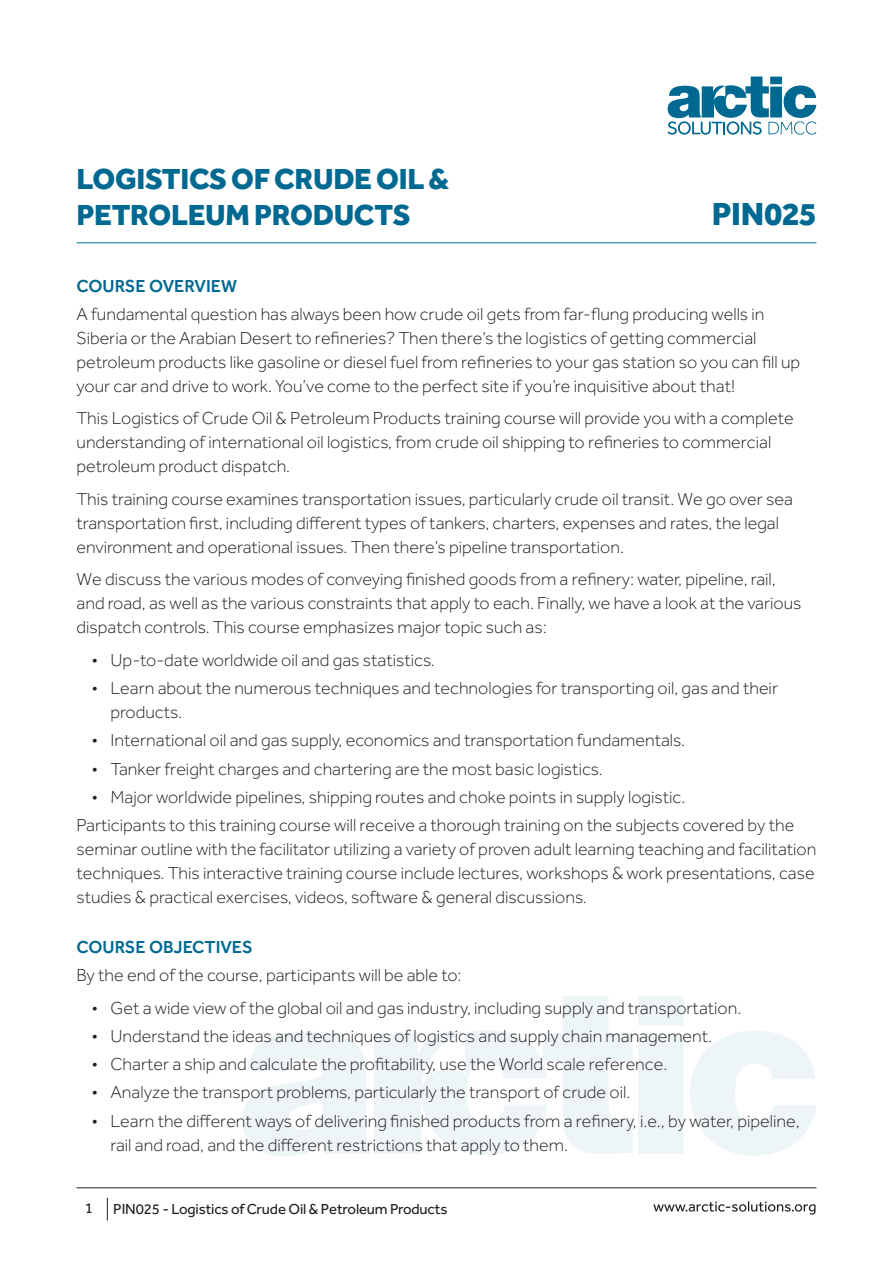
<style>
.page{position:relative;width:893px;height:1263px;background:#fff}
.page>*{position:absolute;margin:0;border:0;box-sizing:border-box;transform-origin:0 0}
.Code_-_Course_Outlin{font:800 33px "Effra";letter-spacing:-.01em;color:#006991}
.Title_-_Course_Outli{font:800 30px/36px "Effra";letter-spacing:-.01em;color:#006991}
.Normal_-_Course_Outl{font:300 18px/24px "Effra";color:#231f20}
.Heading_-_Course_Out{font:500 18px "Effra";color:#006991}
.t1{font:15px "Effra";letter-spacing:-.01em;color:#231f20}
</style>
<div class="page">
<hr style="left:77px;top:1187px;width:739px;height:1px;background:#231f20">
<svg style="left:653px;top:1201px;width:162px;height:13px"></svg>
<svg style="left:107px;top:1198px;width:1px;height:22px"></svg>
<svg style="left:668px;top:77px;width:148px;height:58px"></svg>
<svg style="left:690px;top:1031px;width:126px;height:125px"></svg>
<svg style="left:243px;top:996px;width:440px;height:161px"></svg>
<hr style="left:77px;top:242px;width:739px;height:1px;background:#006991">
<p class="Title_-_Course_Outli" style="left:77px;top:161px;width:374px">LOGISTICS OF CRUDE OIL &amp;<br>PETROLEUM PRODUCTS</p>
<p class="Code_-_Course_Outlin" style="left:712px;top:194px;width:106px">PIN025</p>
<p class="Heading_-_Course_Out" style="left:77px;top:275px;width:162px">COURSE OVERVIEW</p>
<p class="Normal_-_Course_Outl" style="left:77px;top:302px;width:725px">A fundamental question has always been how crude oil gets from far-flung producing wells in Siberia or the Arabian Desert to refineries? Then there’s the logistics of getting commercial petroleum products like gasoline or diesel fuel from refineries to your gas station so you can fill up your car and drive to work. You’ve come to the perfect site if you’re inquisitive about that!</p>
<p class="Normal_-_Course_Outl" style="left:77px;top:406px;width:719px">This Logistics of Crude Oil &amp; Petroleum Products training course will provide you with a complete understanding of international oil logistics, from crude oil shipping to refineries to commercial petroleum product dispatch.</p>
<p class="Normal_-_Course_Outl" style="left:77px;top:487px;width:718px">This training course examines transportation issues, particularly crude oil transit. We go over sea transportation first, including different types of tankers, charters, expenses and rates, the legal environment and operational issues. Then there’s pipeline transportation.</p>
<p class="Normal_-_Course_Outl" style="left:77px;top:567px;width:727px">We discuss the various modes of conveying finished goods from a refinery: water, pipeline, rail, and road, as well as the various constraints that apply to each. Finally, we have a look at the various dispatch controls. This course emphasizes major topic such as:</p>
<p class="Normal_-_Course_Outl" style="left:92px;top:648px;width:345px">• Up-to-date worldwide oil and gas statistics.</p>
<p class="Normal_-_Course_Outl" style="left:111px;top:676px;width:669px;text-indent:-19px">• Learn about the numerous techniques and technologies for transporting oil, gas and their products.</p>
<p class="Normal_-_Course_Outl" style="left:92px;top:728px;width:595px">• International oil and gas supply, economics and transportation fundamentals.</p>
<p class="Normal_-_Course_Outl" style="left:92px;top:757px;width:512px">• Tanker freight charges and chartering are the most basic logistics.</p>
<p class="Normal_-_Course_Outl" style="left:92px;top:785px;width:595px">• Major worldwide pipelines, shipping routes and choke points in supply logistic.</p>
<p class="Normal_-_Course_Outl" style="left:77px;top:813px;width:741px">Participants to this training course will receive a thorough training on the subjects covered by the seminar outline with the facilitator utilizing a variety of proven adult learning teaching and facilitation techniques. This interactive training course include lectures, workshops &amp; work presentations, case studies &amp; practical exercises, videos, software &amp; general discussions.</p>
<p class="Heading_-_Course_Out" style="left:77px;top:936px;width:178px">COURSE OBJECTIVES</p>
<p class="Normal_-_Course_Outl" style="left:77px;top:963px;width:386px">By the end of the course, participants will be able to:</p>
<p class="Normal_-_Course_Outl" style="left:92px;top:995px;width:651px">• Get a wide view of the global oil and gas industry, including supply and transportation.</p>
<p class="Normal_-_Course_Outl" style="left:92px;top:1024px;width:622px">• Understand the ideas and techniques of logistics and supply chain management.</p>
<p class="Normal_-_Course_Outl" style="left:92px;top:1052px;width:577px">• Charter a ship and calculate the profitability, use the World scale reference.</p>
<p class="Normal_-_Course_Outl" style="left:92px;top:1080px;width:540px">• Analyze the transport problems, particularly the transport of crude oil.</p>
<p class="Normal_-_Course_Outl" style="left:111px;top:1108px;width:690px;text-indent:-19px">• Learn the different ways of delivering finished products from a refinery, i.e., by water, pipeline, rail and road, and the different restrictions that apply to them.</p>
<p class="t1" style="left:85px;top:1199px;width:10px">1</p>
<p class="t1" style="left:113px;top:1200px;width:336px">PIN025 - Logistics of Crude Oil &amp; Petroleum Products</p>
</div>
